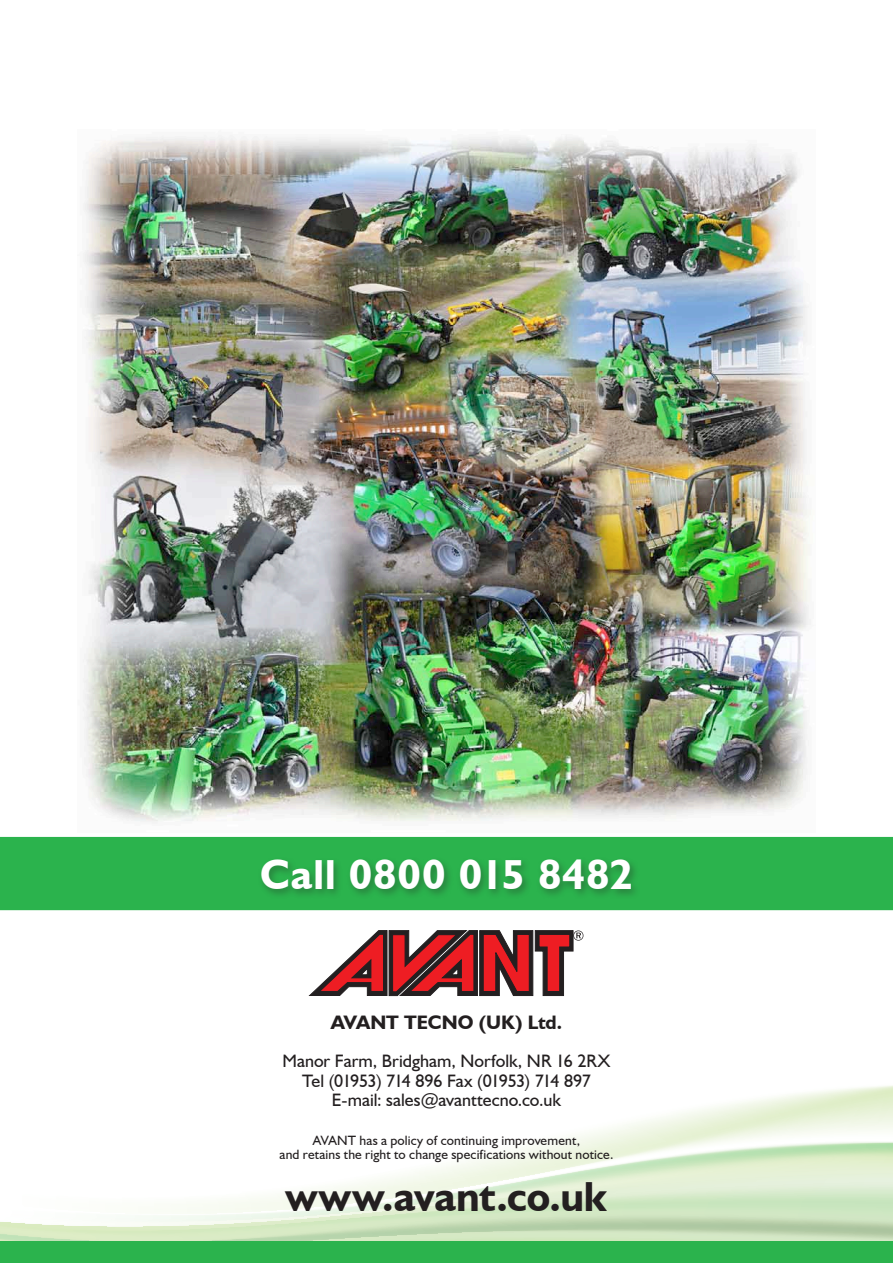
<style>
.page{position:relative;width:893px;height:1263px;background:#fff}
.page>*{position:absolute;margin:0;border:0;box-sizing:border-box;transform-origin:0 0}
.t1{font:700 42px "Humanist 521 BT";letter-spacing:.025em;color:#fff}
.t2{font:700 42px "Humanist 521 BT";letter-spacing:-.005em;color:#231f20}
.t3{font:700 19.5px "Humanist 521 BT";letter-spacing:-.005em;color:#231f20}
.t4{font:18px/19.5px "Humanist 521 BT";color:#231f20;text-align:center}
.t5{font:13.5px/13.5px "Humanist 521 BT";letter-spacing:.01em;color:#231f20;text-align:center}
</style>
<div class="page">
<svg style="left:0;top:1085px;width:893px;height:157px"></svg>
<div style="left:0;top:1242px;width:893px;height:21px;background:#2bb34d"></div>
<div style="left:0;top:837px;width:893px;height:73px;background:#2bb34d"></div>
<div style="left:258px;top:856px;width:383px;height:43px;background:#231f20;opacity:.35"></div>
<img style="left:83px;top:135px;width:728px;height:689px">
<svg style="left:309px;top:930px;width:274px;height:66px"></svg>
<h1 class="t1" style="left:260px;top:849px;width:374px">Call 0800 015 8482</h1>
<p class="t3" style="left:331px;top:1010px;width:233px">AVANT TECNO (UK) Ltd.</p>
<p class="t4" style="left:282px;top:1051px;width:330px">Manor Farm, Bridgham, Norfolk, NR 16 2RX<br>Tel (01953) 714 896 Fax (01953) 714 897<br>E-mail: sales@avanttecno.co.uk</p>
<p class="t5" style="left:280px;top:1134px;width:335px">AVANT has a policy of continuing improvement,<br>and retains the right to change specifications without notice.</p>
<h1 class="t2" style="left:286px;top:1170px;width:323px">www.avant.co.uk</h1>
</div>
